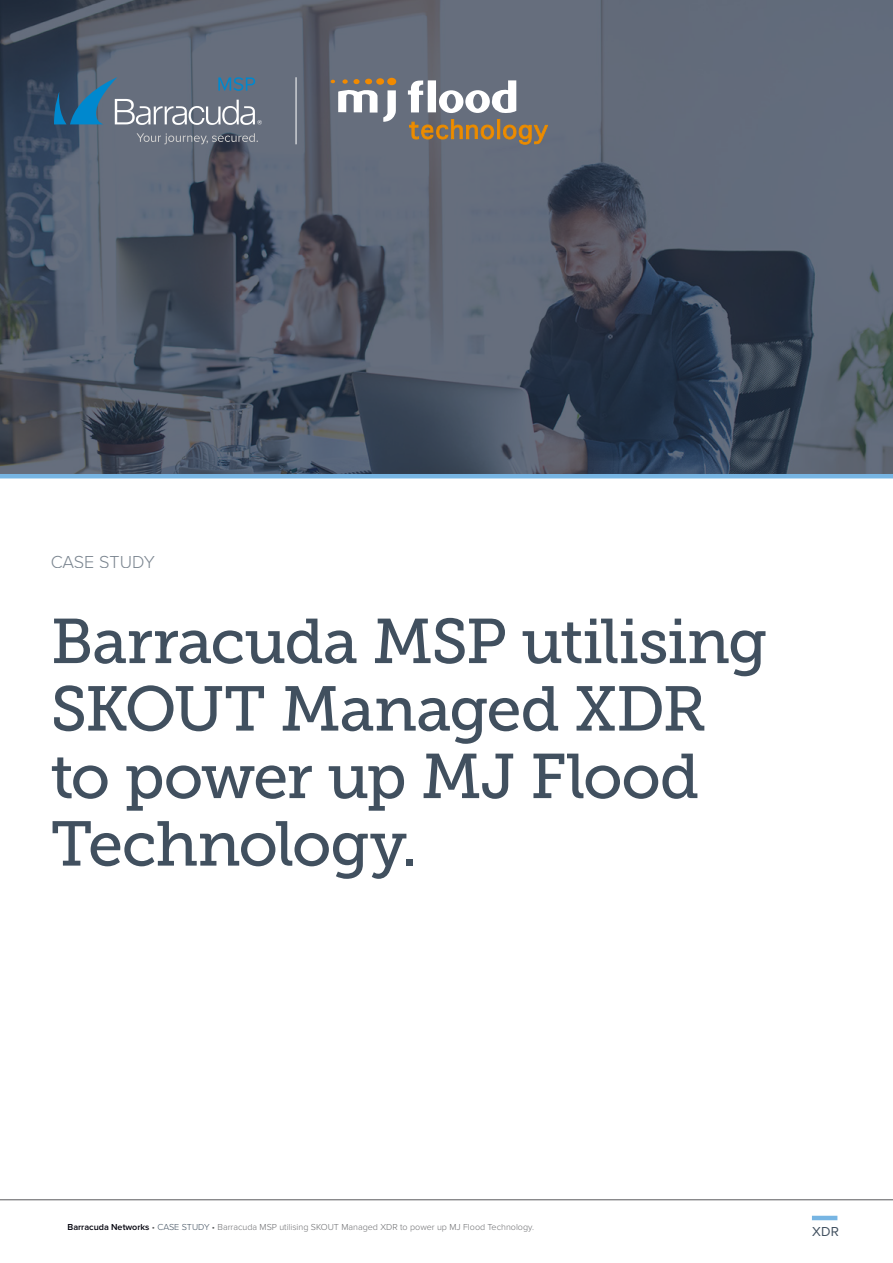
<style>
.page{position:relative;width:893px;height:1263px;background:#fff}
.page>*{position:absolute;margin:0;border:0;box-sizing:border-box;transform-origin:0 0}
.t1{font:63px/67.5px "Museo Slab 500";letter-spacing:-.02em;color:#41505f}
.t2{font:300 18px "Proxima Nova";color:#41505f}
.t3{font:13.5px "Proxima Nova";color:#41505f}
.t4{font:300 9px "Proxima Nova";color:#6c6d70}
.s1{font-weight:600;color:#00000b}
.s2{color:#57585a}
.s3{color:#41505f}
</style>
<div class="page">
<svg style="left:0;top:0;width:893px;height:474px;fill:#606979"></svg>
<svg style="left:137px;top:133px;width:121px;height:11px"></svg>
<svg style="left:54px;top:77px;width:208px;height:48px"></svg>
<hr style="left:296px;top:77px;width:1px;height:67px;background:#fff">
<hr style="left:0;top:474px;width:893px;height:4px;background:#77b5e3">
<svg style="left:383px;top:90px;width:13px;height:32px"></svg>
<div style="left:387px;top:78px;width:9px;height:7px;background:#f18a00;border-radius:50%"></div>
<div style="left:376px;top:78px;width:8px;height:7px;background:#f18a00;border-radius:50%"></div>
<svg style="left:331px;top:79px;width:46px;height:34px"></svg>
<svg style="left:408px;top:80px;width:140px;height:64px"></svg>
<hr style="left:0;top:1199px;width:893px;height:1px;background:#57585a">
<hr style="left:812px;top:1216px;width:25px;height:4px;background:#77b5e3">
<h2 class="t2" style="left:50px;top:548px;width:106px">CASE STUDY</h2>
<p class="t1" style="left:51px;top:608px;width:718px">Barracuda MSP utilising<br>SKOUT Managed XDR to power up MJ Flood<br>Technology.</p>
<p class="t4" style="left:68px;top:1220px;width:468px"><span class="s1">Barracuda Networks</span> <span class="s2">•</span> <span class="s3">CASE STUDY</span> <span class="s2">•</span> Barracuda MSP utilising SKOUT Managed XDR to power up MJ Flood Technology.</p>
<h3 class="t3" style="left:812px;top:1221px;width:28px">XDR</h3>
</div>
